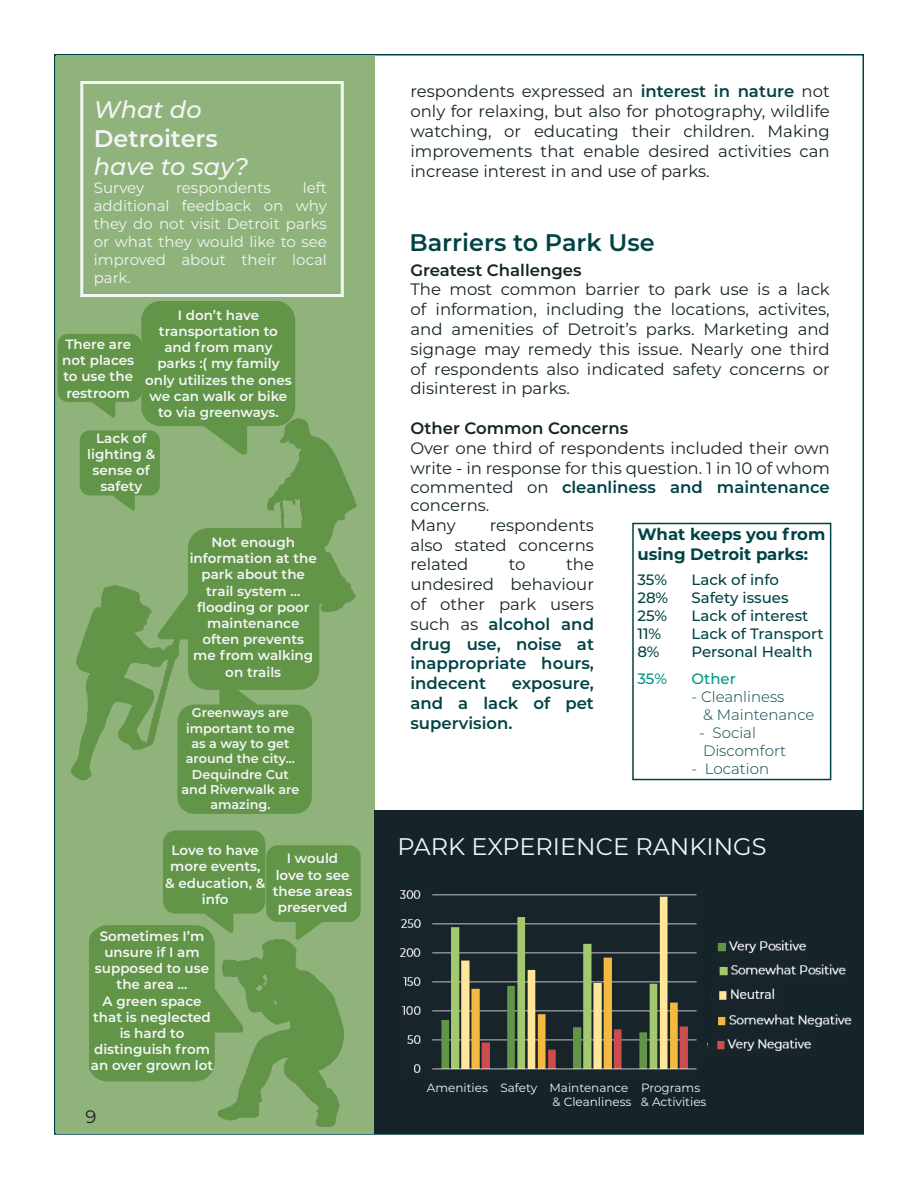
<style>
.page{position:relative;width:918px;height:1188px;background:#fff}
.page>*{position:absolute;margin:0;border:0;box-sizing:border-box;transform-origin:0 0}
.t1{font:24px "Montserrat";color:#f3f6f7}
.t2{font:600 24px "Montserrat";color:#004345}
.t3{font:italic 500 24px "Montserrat";color:#f3f6f7}
.t4{font:600 24px "Montserrat";color:#f3f6f7}
.t5{font:18px "Montserrat";color:#231f20}
.t6{font:16.5px/19.8px "Montserrat";color:#152429;text-align:justify}
.t7{font:600 16.5px/19.8px "Montserrat";color:#004345;text-align:justify}
.t8{font:600 16.5px "Montserrat";color:#152429}
.t9{font:700 16.5px/19.8px "Montserrat";color:#004345}
.t10{font:15px/18px "Montserrat";color:#f3f6f7;text-align:justify}
.t11{font:500 15px "Montserrat";color:#004345}
.t12{font:300 15px "Montserrat";color:#004345}
.t13{font:500 15px "Montserrat";color:#009681}
.t14{font:600 13.5px/16.2px "Montserrat";color:#f3f6f7;text-align:center}
.t15{font:600 12.75px/15.3px "Montserrat";color:#f3f6f7;text-align:center}
.t16{font:12px "Montserrat";color:#f3f6f7}
.s1{font-weight:600;color:#004345}
.s2{font-weight:400;color:#152429}
</style>
<div class="page">
<div style="left:56px;top:56px;width:318px;height:1078px;background:#90b27b"></div>
<img style="left:281px;top:400px;width:94px;height:217px">
<div style="left:80px;top:81px;width:264px;height:216px;border:3px solid #f3f6f7"></div>
<img style="left:54px;top:585px;width:103px;height:217px">
<svg style="left:157px;top:528px;width:162px;height:286px"></svg>
<div style="left:374px;top:810px;width:490px;height:324px;background:#152429"></div>
<img style="left:400px;top:890px;width:297px;height:183px">
<div style="left:632px;top:523px;width:199px;height:257px;border:2px solid #004345"></div>
<img style="left:219px;top:1081px;width:121px;height:46px">
<svg style="left:90px;top:830px;width:271px;height:251px"></svg>
<svg style="left:58px;top:301px;width:237px;height:210px"></svg>
<img style="left:719px;top:964px;width:127px;height:12px">
<img style="left:717px;top:1038px;width:95px;height:13px">
<img style="left:710px;top:988px;width:65px;height:12px">
<img style="left:717px;top:940px;width:90px;height:13px">
<img style="left:718px;top:1014px;width:134px;height:13px">
<p class="t3" style="left:94px;top:92px;width:109px">What do</p>
<p class="t4" style="left:94px;top:121px;width:126px">Detroiters</p>
<p class="t3" style="left:94px;top:150px;width:156px">have to say?</p>
<p class="t10" style="left:94px;top:178px;width:52px">Survey</p>
<p class="t10" style="left:176px;top:178px;width:96px">respondents</p>
<p class="t10" style="left:94px;top:178px;width:235px;text-indent:209px">left additional feedback on why they do not visit Detroit parks or what they would like to see improved about their local park.</p>
<p class="t14" style="left:62px;top:336px;width:73px">There are not places to use the restroom</p>
<p class="t14" style="left:145px;top:306px;width:148px">I don’t have transportation to and from many parks :( my family only utilizes the ones we can walk or bike to via greenways.</p>
<p class="t14" style="left:87px;top:429px;width:69px">Lack of lighting &amp; sense of safety</p>
<p class="t14" style="left:190px;top:534px;width:129px">Not enough information at the park about the trail system ...</p>
<p class="t14" style="left:193px;top:598px;width:122px">flooding or poor maintenance often prevents me from walking on trails</p>
<p class="t15" style="left:181px;top:705px;width:119px">Greenways are important to me as a way to get around the city...<br>Dequindre Cut and Riverwalk are amazing.</p>
<p class="t14" style="left:165px;top:842px;width:102px">Love to have more events, &amp; education, &amp; info</p>
<p class="t14" style="left:273px;top:850px;width:81px">I would love to see these areas preserved</p>
<p class="t14" style="left:95px;top:927px;width:116px">Sometimes I’m unsure if I am supposed to use the area ...</p>
<p class="t14" style="left:91px;top:992px;width:124px">A green space that is neglected is hard to distinguish from an over grown lot</p>
<p class="t5" style="left:85px;top:1104px;width:12px">9</p>
<p class="t6" style="left:410px;top:81px;width:421px">respondents expressed an <span class="s1">interest in nature</span> not only for relaxing, but also for photography, wildlife watching, or educating their children. Making improvements that enable desired activities can increase interest in and use of parks.</p>
<p class="t2" style="left:410px;top:226px;width:247px">Barriers to Park Use</p>
<p class="t8" style="left:410px;top:258px;width:173px">Greatest Challenges</p>
<p class="t6" style="left:410px;top:279px;width:421px">The most common barrier to park use is a lack of information, including the locations, activites, and amenities of Detroit’s parks. Marketing and signage may remedy this issue. Nearly one third of respondents also indicated safety concerns or disinterest in parks.</p>
<p class="t8" style="left:410px;top:416px;width:219px">Other Common Concerns</p>
<p class="t6" style="left:410px;top:437px;width:421px">Over one third of respondents included their own write - in response for this question. 1 in 10 of whom commented on <span class="s1">cleanliness and maintenance</span></p>
<p class="t6" style="left:410px;top:495px;width:81px">concerns.</p>
<p class="t6" style="left:410px;top:514px;width:47px">Many</p>
<p class="t6" style="left:410px;top:514px;width:185px;text-indent:79px">respondents also stated concerns related</p>
<p class="t7" style="left:410px;top:554px;width:185px;text-indent:156px"><span class="s2">the undesired behaviour of other park users such as</span> alcohol and drug use, noise at inappropriate hours, indecent</p>
<p class="t6" style="left:509px;top:554px;width:18px">to</p>
<p class="t7" style="left:410px;top:673px;width:185px;text-indent:101px">exposure, and a lack of pet supervision.</p>
<p class="t9" style="left:637px;top:524px;width:189px">What keeps you from using Detroit parks:</p>
<p class="t11" style="left:637px;top:570px;width:31px">35%</p>
<p class="t11" style="left:691px;top:570px;width:89px">Lack of info</p>
<p class="t11" style="left:637px;top:588px;width:32px">28%</p>
<p class="t11" style="left:691px;top:588px;width:99px">Safety issues</p>
<p class="t11" style="left:637px;top:606px;width:31px">25%</p>
<p class="t11" style="left:691px;top:606px;width:118px">Lack of interest</p>
<p class="t11" style="left:637px;top:624px;width:25px">11%</p>
<p class="t11" style="left:691px;top:624px;width:134px">Lack of Transport</p>
<p class="t11" style="left:637px;top:642px;width:24px">8%</p>
<p class="t11" style="left:691px;top:642px;width:123px">Personal Health</p>
<p class="t13" style="left:637px;top:669px;width:31px">35%</p>
<p class="t13" style="left:691px;top:669px;width:46px">Other</p>
<p class="t12" style="left:691px;top:687px;width:95px">- Cleanliness</p>
<p class="t12" style="left:703px;top:705px;width:113px">&amp; Maintenance</p>
<p class="t12" style="left:699px;top:723px;width:58px">- Social</p>
<p class="t12" style="left:703px;top:741px;width:85px">Discomfort</p>
<p class="t12" style="left:691px;top:759px;width:79px">- Location</p>
<p class="t1" style="left:398px;top:830px;width:371px">PARK EXPERIENCE RANKINGS</p>
<p class="t16" style="left:427px;top:1079px;width:112px">Amenities Safety</p>
<p class="t16" style="left:549px;top:1079px;width:152px">Maintenance Programs</p>
<p class="t16" style="left:553px;top:1094px;width:155px">&amp; Cleanliness &amp; Activities</p>
</div>
